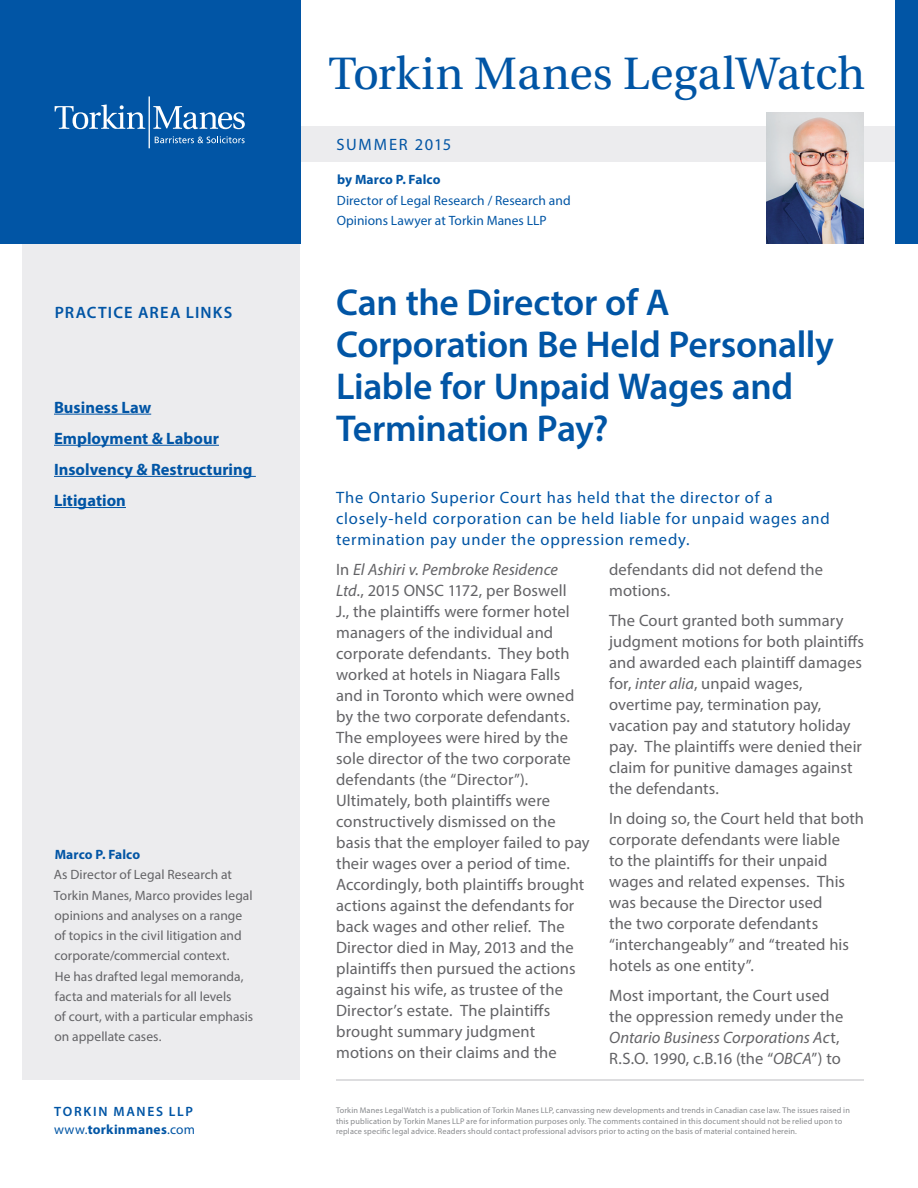
<style>
.page{position:relative;width:918px;height:1188px;background:#fff}
.page>*{position:absolute;margin:0;border:0;box-sizing:border-box;transform-origin:0 0}
.t1{font:48px "Utopia Std";color:#0155a5}
.Article_Title{font:600 37.5px/42px "Myriad Pro";letter-spacing:-.01em;color:#0155a5}
.Body{font:16.5px/21px "Myriad Pro";letter-spacing:.005em;color:#636366}
.Intro_Paragraph{font:16.5px/21px "Myriad Pro";letter-spacing:.05em;color:#0155a5}
.t2{font:700 16.5px "Myriad Pro";color:#0155a5}
.Paragraph_Heading{font:600 16.5px "Myriad Pro";letter-spacing:.07em;color:#0155a5}
.Intro_Paragraph-2{font:16.5px "Myriad Pro";letter-spacing:.105em;color:#0155a5}
.t3{font:13.5px/20.2px "Myriad Pro";letter-spacing:.005em;color:#636366}
.t4{font:13.5px "Myriad Pro";letter-spacing:.005em;color:#0155a5}
.t5{font:600 13.5px/18px "Myriad Pro";letter-spacing:.13em;color:#0155a5}
.t6{font:700 13.5px "Myriad Pro";letter-spacing:.01em;color:#0155a5}
.t7{font:8.25px/10.5px "Myriad Pro";letter-spacing:.015em;color:#87898c}
.s1{font-style:italic}
.s2{font-weight:400}
.s3{font-weight:700}
</style>
<div class="page">
<div style="left:22px;top:0;width:278px;height:1080px;background:#ececee"></div>
<div style="left:300px;top:126px;width:595px;height:36px;background:#ececee"></div>
<img style="left:766px;top:112px;width:98px;height:131px">
<div style="left:896px;top:0;width:22px;height:243px;background:#0155a5"></div>
<div style="left:0;top:0;width:300px;height:243px;background:#0155a5"></div>
<svg style="left:55px;top:104px;width:90px;height:25px"></svg>
<svg style="left:153px;top:106px;width:92px;height:23px"></svg>
<hr style="left:149px;top:96px;width:1px;height:52px;background:#fff">
<svg style="left:155px;top:136px;width:90px;height:7px"></svg>
<hr style="left:336px;top:1080px;width:528px;height:1px;background:#bcbdc0">
<hr style="left:54px;top:414px;width:97px;height:1px;background:#0155a5">
<hr style="left:54px;top:445px;width:165px;height:1px;background:#0155a5">
<hr style="left:54px;top:476px;width:202px;height:1px;background:#0155a5">
<hr style="left:54px;top:507px;width:72px;height:1px;background:#0155a5">
<h1 class="t1" style="left:329px;top:47px;width:538px">Torkin Manes LegalWatch</h1>
<p class="Intro_Paragraph-2" style="left:336px;top:134px;width:117px">SUMMER 2015</p>
<p class="Paragraph_Heading" style="left:55px;top:302px;width:179px">PRACTICE AREA LINKS</p>
<p class="t2" style="left:54px;top:396px;width:99px">Business Law</p>
<p class="t2" style="left:54px;top:427px;width:167px">Employment &amp; Labour</p>
<p class="t2" style="left:54px;top:458px;width:200px">Insolvency &amp; Restructuring</p>
<p class="t2" style="left:54px;top:490px;width:73px">Litigation</p>
<p class="t6" style="left:55px;top:846px;width:87px">Marco P. Falco</p>
<p class="t3" style="left:54px;top:865px;width:201px">As Director of Legal Research at<br>Torkin Manes, Marco provides legal opinions and analyses on a range of topics in the civil litigation and corporate/commercial context.<br>He has drafted legal memoranda, facta and materials for all levels<br>of court, with a particular emphasis on appellate cases.</p>
<p class="t6" style="left:337px;top:171px;width:105px">by Marco P. Falco</p>
<p class="t4" style="left:337px;top:192px;width:235px">Director of Legal Research / Research and</p>
<p class="t4" style="left:337px;top:212px;width:212px">Opinions Lawyer at Torkin Manes LLP</p>
<p class="Article_Title" style="left:336px;top:281px;width:499px">Can the Director of A<br>Corporation Be Held Personally<br>Liable for Unpaid Wages and<br>Termination Pay?</p>
<p class="Intro_Paragraph" style="left:336px;top:486px;width:495px">The Ontario Superior Court has held that the director of a closely-held corporation can be held liable for unpaid wages and termination pay under the oppression remedy.</p>
<p class="Body" style="left:336px;top:558px;width:255px">In <span class="s1">El Ashiri v. Pembroke Residence Ltd.</span>, 2015 ONSC 1172, per Boswell<br>J., the plaintiffs were former hotel managers of the individual and corporate defendants. They both worked at hotels in Niagara Falls and in Toronto which were owned by the two corporate defendants.<br>The employees were hired by the sole director of the two corporate defendants (the “Director”).<br>Ultimately, both plaintiffs were constructively dismissed on the basis that the employer failed to pay their wages over a period of time.<br>Accordingly, both plaintiffs brought actions against the defendants for back wages and other relief. The Director died in May, 2013 and the plaintiffs then pursued the actions against his wife, as trustee of the Director’s estate. The plaintiffs brought summary judgment motions on their claims and the</p>
<p class="Body" style="left:609px;top:558px;width:216px">defendants did not defend the motions.</p>
<p class="Body" style="left:609px;top:609px;width:256px">The Court granted both summary judgment motions for both plaintiffs and awarded each plaintiff damages for, <span class="s1">inter alia</span>, unpaid wages, overtime pay, termination pay, vacation pay and statutory holiday pay. The plaintiffs were denied their claim for punitive damages against the defendants.</p>
<p class="Body" style="left:609px;top:807px;width:256px">In doing so, the Court held that both corporate defendants were liable<br>to the plaintiffs for their unpaid wages and related expenses. This was because the Director used<br>the two corporate defendants “interchangeably” and “treated his hotels as one entity”.</p>
<p class="Body" style="left:609px;top:984px;width:236px">Most important, the Court used the oppression remedy under the <span class="s1">Ontario Business Corporations Ac</span>t, R.S.O. 1990, c.B.16 (the “<span class="s1">OBCA</span>”) to</p>
<p class="t5" style="left:54px;top:1102px;width:142px">TORKIN MANES LLP <span class="s2">www.</span><span class="s3">torkinmanes</span><span class="s2">.com</span></p>
<p class="t7" style="left:336px;top:1105px;width:515px">Torkin Manes LegalWatch is a publication of Torkin Manes LLP, canvassing new developments and trends in Canadian case law. The issues raised in this publication by Torkin Manes LLP are for information purposes only. The comments contained in this document should not be relied upon to replace specific legal advice. Readers should contact professional advisors prior to acting on the basis of material contained herein.</p>
</div>
